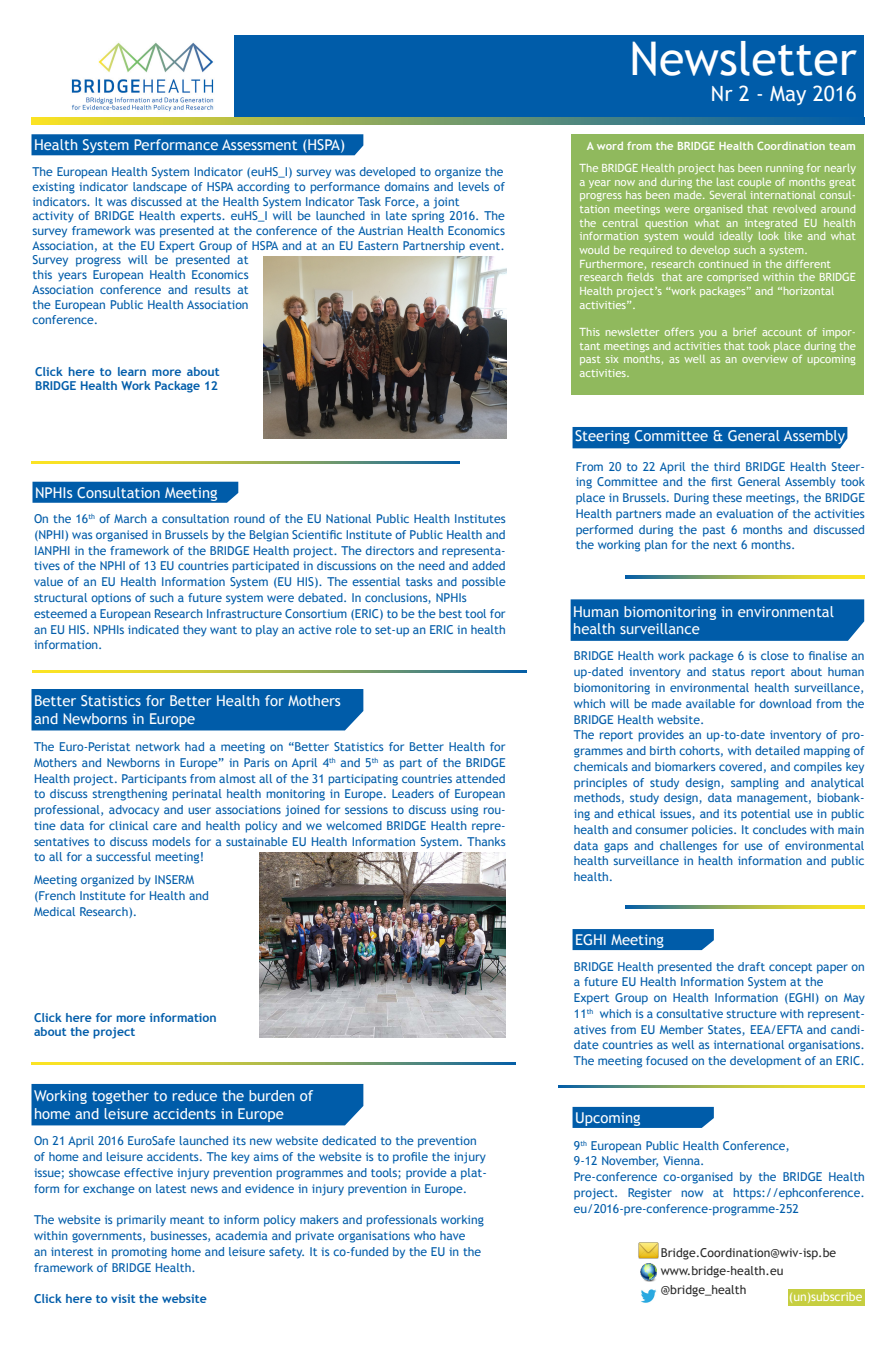
<style>
.page{position:relative;width:896px;height:1357px;background:#fff}
.page>*{position:absolute;margin:0;border:0;box-sizing:border-box;transform-origin:0 0}
.t1{font:46.38px "Trebuchet MS";color:#fff}
.t2{font:21px "Trebuchet MS";color:#fff}
.t3{font:14.88px/17.8px "Trebuchet MS";color:#fff}
.t4{font:12.25px/15.8px "Trebuchet MS";color:#005ca9;text-align:justify}
.t5{font:700 12.25px/14.7px "Trebuchet MS";color:#005ca9}
.t6{font:12.25px "Trebuchet MS";color:#292929}
.t7{font:12.25px "Trebuchet MS";color:#fff}
.t8{font:11.38px/13.7px "Trebuchet MS";color:#fff;text-align:justify}
.t9{font:700 11.38px "Trebuchet MS";color:#fff}
</style>
<div class="page">
<img style="left:71px;top:42px;width:143px;height:70px">
<div style="left:234px;top:35px;width:630px;height:83px;background:#005ca9"></div>
<svg style="left:32px;top:118px;width:832px;height:6px;background:#799d68"></svg>
<div style="left:571px;top:134px;width:293px;height:260px;background:#90b95d"></div>
<div style="left:33px;top:481px;width:205px;height:21px;background:#005ca9"></div>
<svg style="left:32px;top:1062px;width:484px;height:2px"></svg>
<div style="left:788px;top:1289px;width:76px;height:17px;background:#c6ce40"></div>
<svg style="left:573px;top:1106px;width:141px;height:21px;background:#0f65ae"></svg>
<div style="left:32px;top:134px;width:331px;height:21px;background:#005ca9"></div>
<img style="left:638px;top:1242px;width:20px;height:15px">
<img style="left:640px;top:1263px;width:17px;height:17px">
<img style="left:641px;top:1289px;width:16px;height:14px">
<svg style="left:33px;top:670px;width:494px;height:2px"></svg>
<div style="left:32px;top:1083px;width:331px;height:42px;background:#005ca9"></div>
<div style="left:32px;top:689px;width:331px;height:41px;background:#005ca9"></div>
<img style="left:259px;top:852px;width:247px;height:185px">
<div style="left:571px;top:599px;width:293px;height:42px;background:#005ca9"></div>
<svg style="left:626px;top:905px;width:239px;height:3px"></svg>
<div style="left:573px;top:427px;width:274px;height:21px;background:#005ca9"></div>
<svg style="left:558px;top:1085px;width:307px;height:2px"></svg>
<svg style="left:573px;top:929px;width:141px;height:21px;background:#055faa"></svg>
<svg style="left:31px;top:461px;width:428px;height:2px"></svg>
<svg style="left:625px;top:575px;width:239px;height:3px"></svg>
<img style="left:264px;top:256px;width:242px;height:182px">
<p class="t3" style="left:34px;top:136px;width:313px">Health System Performance Assessment (HSPA)</p>
<p class="t4" style="left:33px;top:164px;width:472px">The European Health System Indicator (euHS_I) survey was developed to organize the</p>
<p class="t4" style="left:33px;top:179px;width:474px;line-height:14.7px">existing indicator landscape of HSPA according to performance domains and levels of indicators. It was discussed at the Health System Indicator Task Force, a joint</p>
<p class="t4" style="left:33px;top:209px;width:474px;line-height:14.9px;text-align:left">activity of BRIDGE Health experts. euHS_I will be launched in late spring 2016. The survey framework was presented at the conference of the Austrian Health Economics Association, at the EU Expert Group of HSPA and at an EU Eastern Partnership event.<br>Survey progress will be presented at<br>this years European Health Economics<br>Association conference and results at<br>the European Public Health Association<br>conference.</p>
<p class="t5" style="left:35px;top:364px;width:186px">Click here to learn more about<br>BRIDGE Health Work Package 12</p>
<p class="t3" style="left:35px;top:483px;width:184px">NPHIs Consultation Meeting</p>
<p class="t4" style="left:34px;top:511px;width:473px">On the 16<sup>th</sup> of March a consultation round of the EU National Public Health Institutes (NPHI) was organised in Brussels by the Belgian Scientific Institute of Public Health and IANPHI in the framework of the BRIDGE Health project. The directors and representa&shy;tives of the NPHI of 13 EU countries participated in discussions on the need and added value of an EU Health Information System (EU HIS). The essential tasks and possible structural options of such a future system were debated. In conclusions, NPHIs</p>
<p class="t4" style="left:34px;top:605px;width:473px">esteemed a European Research Infrastructure Consortium (ERIC) to be the best tool for an EU HIS. NPHIs indicated they want to play an active role to set-up an ERIC in health information.</p>
<p class="t3" style="left:34px;top:692px;width:308px">Better Statistics for Better Health for Mothers and Newborns in Europe</p>
<p class="t4" style="left:34px;top:739px;width:473px">The Euro-Peristat network had a meeting on “Better Statistics for Better Health for Mothers and Newborns in Europe” in Paris on April 4<sup>th</sup> and 5<sup>th</sup> as part of the BRIDGE Health project. Participants from almost all of the 31 participating countries attended to discuss strengthening perinatal health monitoring in Europe. Leaders of European professional, advocacy and user associations joined for sessions to discuss using rou&shy;tine data for clinical care and health policy and we welcomed BRIDGE Health repre&shy;sentatives to discuss models for a sustainable EU Health Information System. Thanks to all for a successful meeting!</p>
<p class="t4" style="left:34px;top:872px;width:162px">Meeting organized by INSERM</p>
<p class="t4" style="left:34px;top:887px;width:177px">(French Institute for Health and</p>
<p class="t4" style="left:34px;top:903px;width:105px">Medical Research).</p>
<p class="t5" style="left:34px;top:1009px;width:184px">Click here for more information</p>
<p class="t5" style="left:34px;top:1024px;width:103px">about the project</p>
<p class="t3" style="left:34px;top:1086px;width:281px">Working together to reduce the burden of</p>
<p class="t3" style="left:34px;top:1104px;width:251px">home and leisure accidents in Europe</p>
<p class="t4" style="left:34px;top:1133px;width:444px">On 21 April 2016 EuroSafe launched its new website dedicated to the prevention</p>
<p class="t4" style="left:34px;top:1149px;width:453px">of home and leisure accidents. The key aims of the website is to profile the injury</p>
<p class="t4" style="left:34px;top:1164px;width:454px">issue; showcase effective injury prevention programmes and tools; provide a plat-</p>
<p class="t4" style="left:34px;top:1180px;width:435px">form for exchange on latest news and evidence in injury prevention in Europe.</p>
<p class="t4" style="left:34px;top:1212px;width:451px">The website is primarily meant to inform policy makers and professionals working</p>
<p class="t4" style="left:34px;top:1227px;width:433px">within governments, businesses, academia and private organisations who have</p>
<p class="t4" style="left:34px;top:1243px;width:449px">an interest in promoting home and leisure safety. It is co-funded by the EU in the</p>
<p class="t4" style="left:34px;top:1259px;width:163px">framework of BRIDGE Health.</p>
<p class="t5" style="left:34px;top:1291px;width:174px">Click here to visit the website</p>
<p class="t1" style="left:630px;top:31px;width:229px">Newsletter</p>
<p class="t2" style="left:711px;top:81px;width:147px">Nr 2 - May 2016</p>
<p class="t9" style="left:587px;top:139px;width:271px">A word from the BRIDGE Health Coordination team</p>
<p class="t8" style="left:580px;top:161px;width:278px">The BRIDGE Health project has been running for nearly a year now and during the last couple of months great progress has been made. Several international consul&shy;tation meetings were organised that revolved around the central question what an integrated EU health information system would ideally look like and what would be required to develop such a system.</p>
<p class="t8" style="left:580px;top:257px;width:253px">Furthermore, research continued in the different</p>
<p class="t8" style="left:580px;top:270px;width:278px">research fields that are comprised within the BRIDGE<br>Health project’s “work packages” and “horizontal</p>
<p class="t8" style="left:580px;top:298px;width:58px">activities”.</p>
<p class="t8" style="left:580px;top:325px;width:278px">This newsletter offers you a brief account of impor&shy;tant meetings and activities that took place during the past six months, as well as an overview of upcoming activities.</p>
<p class="t3" style="left:575px;top:426px;width:272px">Steering Committee &amp; General Assembly</p>
<p class="t4" style="left:576px;top:458px;width:291px">From 20 to 22 April the third BRIDGE Health Steer&shy;ing Committee and the first General Assembly took place in Brussels. During these meetings, the BRIDGE Health partners made an evaluation of the activities performed during the past 6 months and discussed the working plan for the next 6 months.</p>
<p class="t3" style="left:573px;top:602px;width:262px">Human biomonitoring in environmental health surveillance</p>
<p class="t4" style="left:574px;top:648px;width:292px">BRIDGE Health work package 6 is close to finalise an up-dated inventory and status report about human biomonitoring in environmental health surveillance, which will be made available for download from the BRIDGE Health website.</p>
<p class="t4" style="left:574px;top:727px;width:292px">The report provides an up-to-date inventory of pro&shy;grammes and birth cohorts, with detailed mapping of chemicals and biomarkers covered, and compiles key principles of study design, sampling and analytical methods, study design, data management, biobank&shy;ing and ethical issues, and its potential use in public health and consumer policies. It concludes with main data gaps and challenges for use of environmental health surveillance in health information and public health.</p>
<p class="t3" style="left:575px;top:930px;width:90px">EGHI Meeting</p>
<p class="t4" style="left:574px;top:958px;width:292px">BRIDGE Health presented the draft concept paper on a future EU Health Information System at the</p>
<p class="t4" style="left:574px;top:989px;width:292px">Expert Group on Health Information (EGHI) on May 11<sup>th</sup> which is a consultative structure with represent&shy;atives from EU Member States, EEA/EFTA and candi&shy;date countries as well as international organisations.<br>The meeting focused on the development of an ERIC.</p>
<p class="t3" style="left:575px;top:1108px;width:67px">Upcoming</p>
<p class="t4" style="left:574px;top:1137px;width:218px">9<sup>th</sup> European Public Health Conference,</p>
<p class="t4" style="left:574px;top:1153px;width:132px">9-12 November, Vienna.</p>
<p class="t4" style="left:574px;top:1168px;width:292px">Pre-conference co-organised by the BRIDGE Health project. Register now at https://ephconference. eu/2016-pre-conference-programme-252</p>
<p class="t6" style="left:661px;top:1245px;width:177px">Bridge.Coordination@wiv-isp.be</p>
<p class="t6" style="left:661px;top:1263px;width:124px">www.bridge-health.eu</p>
<p class="t6" style="left:661px;top:1281px;width:87px">@bridge_health</p>
<p class="t7" style="left:789px;top:1289px;width:75px">(un)subscribe</p>
</div>
